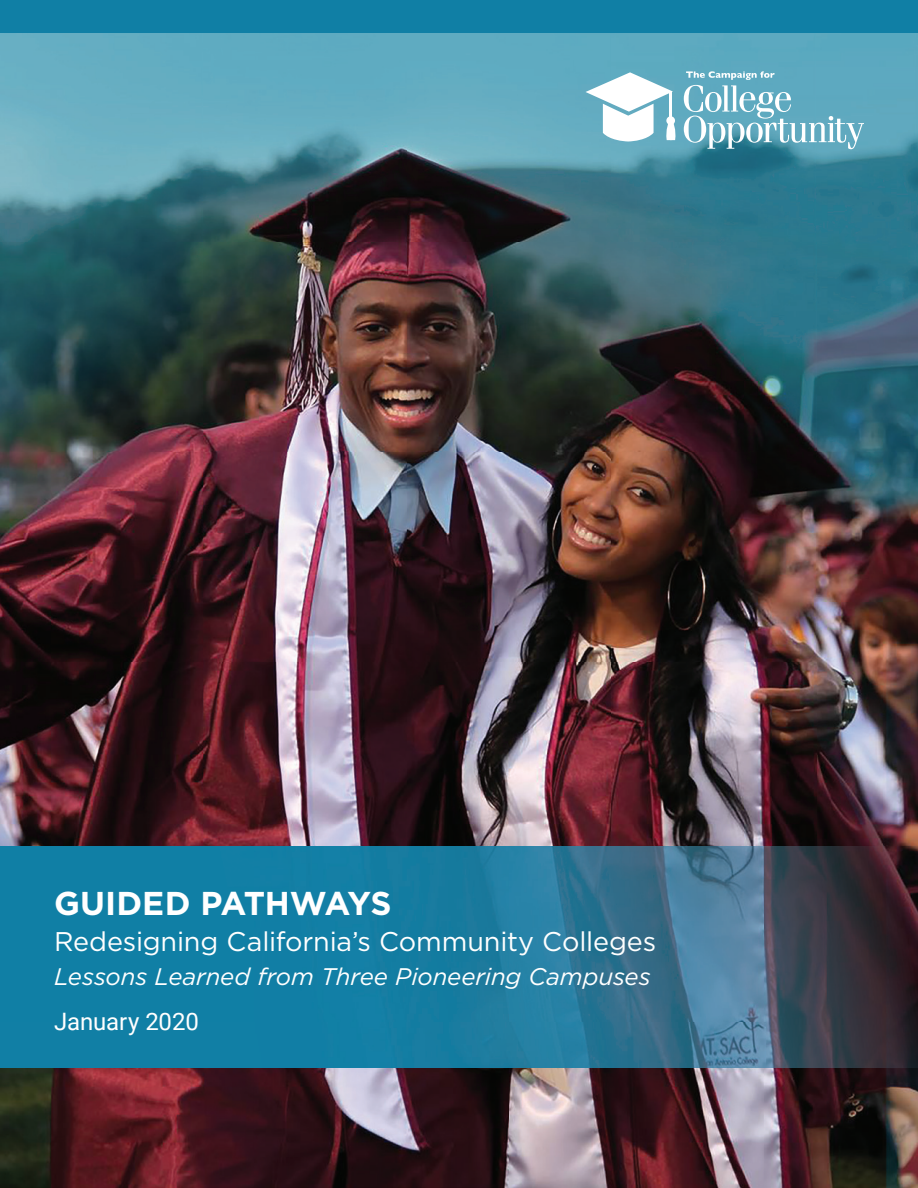
<style>
.page{position:relative;width:918px;height:1188px;background:#107fa5}
.page>*{position:absolute;margin:0;border:0;box-sizing:border-box;transform-origin:0 0}
.t1{font:700 33px "Gotham";letter-spacing:-.01em;color:#fff}
.t2{font:27px "Gotham";letter-spacing:-.005em;color:#fff}
.t3{font:italic 24px "Gotham";letter-spacing:-.005em;color:#fff}
.t4{font:24px "Roboto";letter-spacing:-.005em;color:#fff}
</style>
<div class="page">
<img style="left:0;top:33px;width:918px;height:1155px">
<svg style="left:684px;top:71px;width:180px;height:78px;background:#79b6c8"></svg>
<svg style="left:586px;top:72px;width:90px;height:70px;background:#b7d8e2"></svg>
<h1 class="t1" style="left:54px;top:882px;width:339px">GUIDED PATHWAYS</h1>
<p class="t2" style="left:54px;top:924px;width:604px">Redesigning California’s Community Colleges</p>
<p class="t3" style="left:54px;top:961px;width:598px">Lessons Learned from Three Pioneering Campuses</p>
<p class="t4" style="left:54px;top:1005px;width:146px">January 2020</p>
</div>
